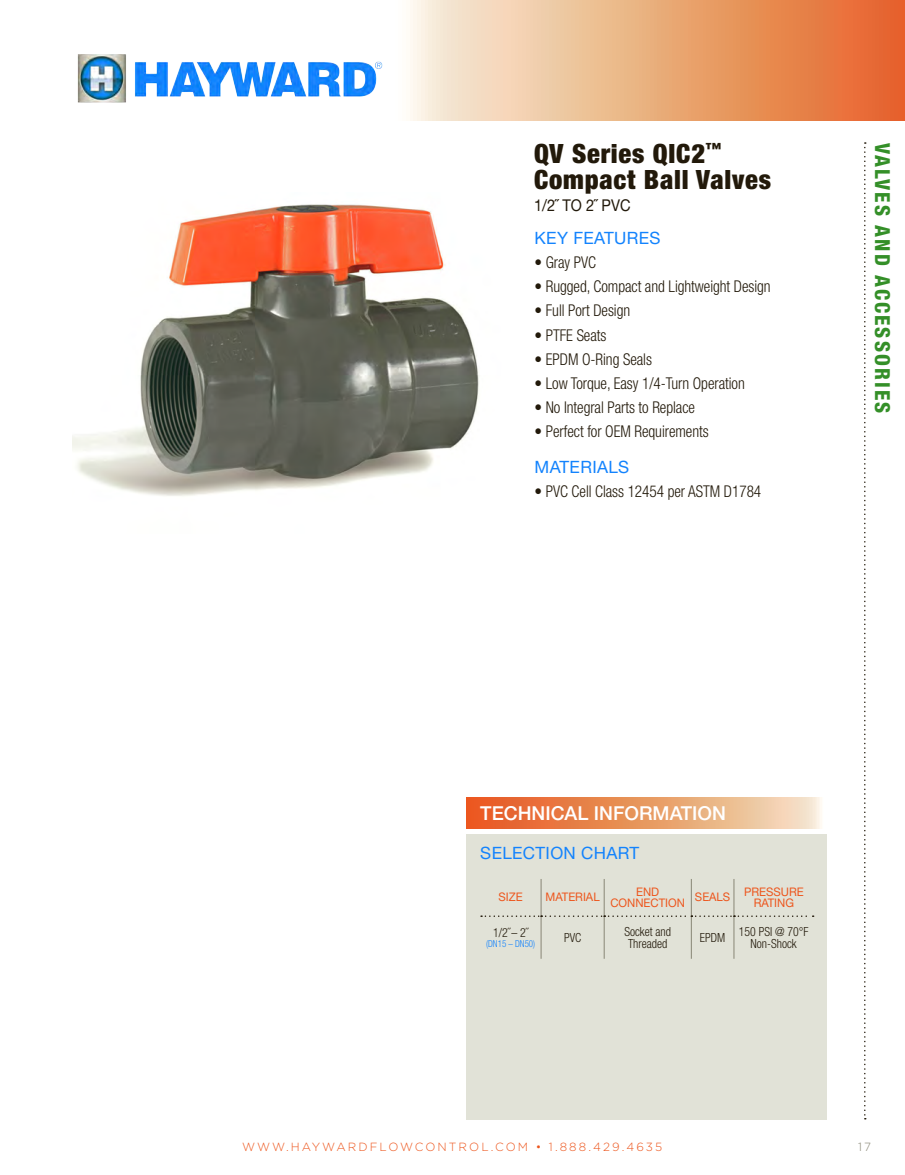
<style>
.page{position:relative;width:905px;height:1175px;background:#fff}
.page>*{position:absolute;margin:0;border:0;box-sizing:border-box;transform-origin:0 0}
.t1{font:900 condensed 26.55px/25.8px "Helvetica Neue LT Std";letter-spacing:.03em;color:#22190a}
.t2{font:800 condensed 20.7px "Helvetica Neue LT Std";letter-spacing:.1em;color:#348f28}
.t3{font:500 19.2px "Helvetica Neue LT Std";color:#fff}
.t4{font:16.95px "Helvetica Neue LT Std";letter-spacing:.02em;color:#1383fd}
.t5{font:300 condensed 16.2px "Helvetica Neue LT Std";letter-spacing:-.005em;color:#22190a;scale:.94 1}
.t6{font:16.2px "Helvetica Neue LT Std";color:#22190a;scale:.9 1}
.t7{font:300 condensed 12.6px/11.9px "Helvetica Neue LT Std";color:#22190a;scale:.94 1}
.t8{font:11.85px/11.9px "Helvetica Neue LT Std";color:#ed561d;text-align:center;scale:.96 1}
.t9{font:300 11.85px "Gotham";letter-spacing:.175em;color:#ed561d}
.t10{font:300 11.85px "Gotham";color:#888675}
.t11{font:300 condensed 9.6px "Helvetica Neue LT Std";color:#1383fd;scale:.93 1}
</style>
<div class="page">
<svg style="left:864px;top:142px;width:1px;height:977px"></svg>
<svg style="left:410px;top:0;width:494px;height:121px;background:#ecab7f"></svg>
<img style="left:72px;top:204px;width:407px;height:292px">
<img style="left:77px;top:54px;width:306px;height:49px">
<div style="left:466px;top:834px;width:360px;height:285px;background:#e1e2d7"></div>
<svg style="left:466px;top:797px;width:356px;height:31px;background:#ea9a6a"></svg>
<hr style="left:540px;top:879px;width:1px;height:36px;background:#888675">
<hr style="left:603px;top:879px;width:1px;height:36px;background:#888675">
<hr style="left:691px;top:879px;width:1px;height:36px;background:#888675">
<hr style="left:733px;top:879px;width:1px;height:36px;background:#888675">
<hr style="left:540px;top:917px;width:1px;height:41px;background:#888675">
<hr style="left:603px;top:917px;width:1px;height:41px;background:#888675">
<hr style="left:691px;top:917px;width:1px;height:41px;background:#888675">
<hr style="left:733px;top:917px;width:1px;height:41px;background:#888675">
<svg style="left:481px;top:915px;width:332px;height:2px"></svg>
<h1 class="t1" style="left:534px;top:140px;width:238px">QV Series QIC2<sup>™<br></sup>Compact Ball Valves</h1>
<p class="t6" style="left:534px;top:196px;width:109px">1/2˝ TO 2˝ PVC</p>
<p class="t4" style="left:534px;top:228px;width:127px">KEY FEATURES</p>
<p class="t5" style="left:534px;top:253px;width:67px">• Gray PVC</p>
<p class="t5" style="left:534px;top:277px;width:253px">• Rugged, Compact and Lightweight Design</p>
<p class="t5" style="left:534px;top:301px;width:103px">• Full Port Design</p>
<p class="t5" style="left:534px;top:325px;width:78px">• PTFE Seats</p>
<p class="t5" style="left:534px;top:349px;width:126px">• EPDM O-Ring Seals</p>
<p class="t5" style="left:534px;top:374px;width:225px">• Low Torque, Easy 1/4-Turn Operation</p>
<p class="t5" style="left:534px;top:398px;width:172px">• No Integral Parts to Replace</p>
<p class="t5" style="left:534px;top:422px;width:187px">• Perfect for OEM Requirements</p>
<p class="t4" style="left:534px;top:457px;width:96px">MATERIALS</p>
<p class="t5" style="left:534px;top:482px;width:243px">• PVC Cell Class 12454 per ASTM D1784</p>
<p class="t2" style="left:895px;top:143px;width:272px;rotate:90deg">VALVES AND ACCESSORIES</p>
<p class="t3" style="left:480px;top:801px;width:247px">TECHNICAL INFORMATION</p>
<p class="t4" style="left:480px;top:842px;width:160px">SELECTION CHART</p>
<p class="t8" style="left:498px;top:891px;width:27px">SIZE</p>
<p class="t8" style="left:545px;top:891px;width:58px">MATERIAL</p>
<p class="t8" style="left:610px;top:885px;width:79px">END<br>CONNECTION</p>
<p class="t8" style="left:695px;top:891px;width:38px">SEALS</p>
<p class="t8" style="left:744px;top:885px;width:64px">PRESSURE<br>RATING</p>
<p class="t7" style="left:493px;top:926px;width:39px">1/2˝ – 2˝</p>
<p class="t11" style="left:486px;top:938px;width:54px">(DN15 – DN50)</p>
<p class="t7" style="left:564px;top:931px;width:20px">PVC</p>
<p class="t7" style="left:624px;top:925px;width:51px">Socket and<br>Threaded</p>
<p class="t7" style="left:700px;top:931px;width:28px">EPDM</p>
<p class="t7" style="left:738px;top:925px;width:75px;text-align:center">150 PSI @ 70°F<br>Non-Shock</p>
<p class="t9" style="left:242px;top:1139px;width:421px">WWW.HAYWARDFLOWCONTROL.COM • 1.888.429.4635</p>
<p class="t10" style="left:858px;top:1139px;width:14px">17</p>
</div>
